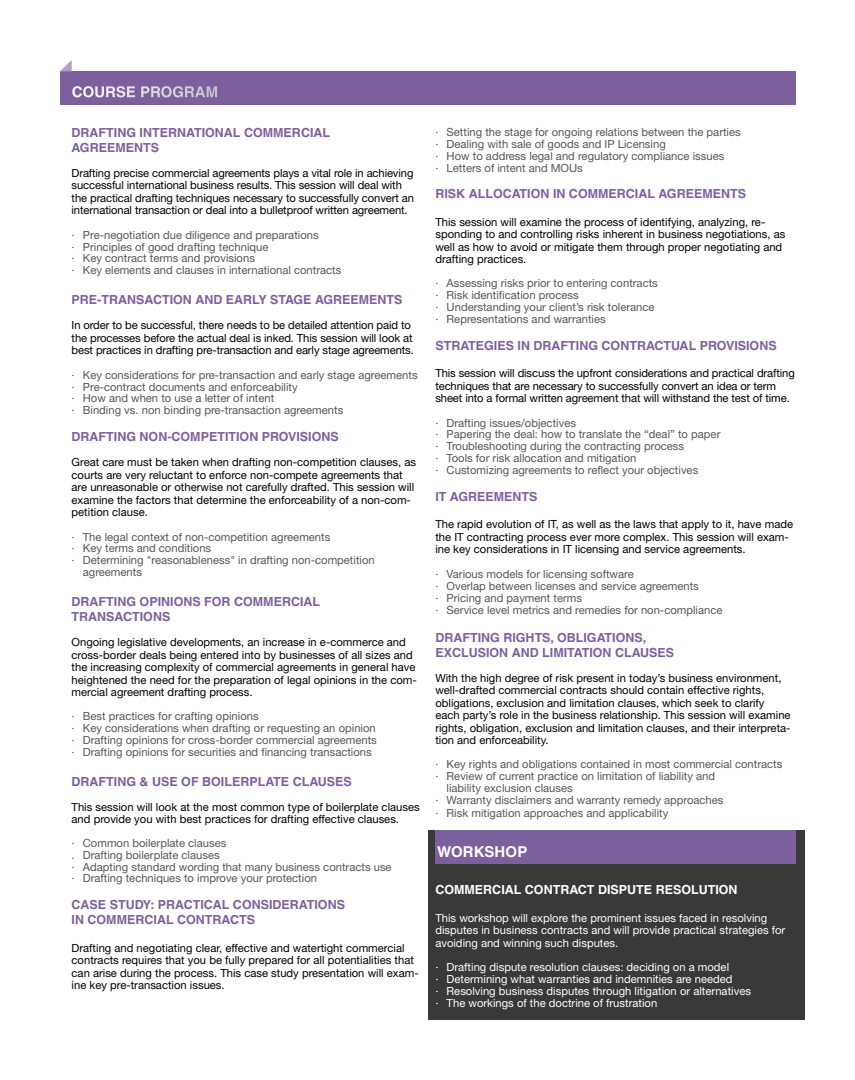
<style>
.page{position:relative;width:855px;height:1080px;background:#fff}
.page>*{position:absolute;margin:0;border:0;box-sizing:border-box;transform-origin:0 0}
.t1{font:700 15px "Helvetica";color:#fff}
.t2{font:700 12.5px/15px "Helvetica";color:#7c609e}
.t3{font:700 12.5px "Helvetica";color:#fff}
.t4{font:11.25px/12.5px "Helvetica Neue";color:#000}
.t5{font:11.25px/11.9px "Helvetica Neue";color:#565656}
.t6{font:11.25px/11.9px "Helvetica Neue";color:#fff}
</style>
<div class="page">
<div style="left:428px;top:830px;width:377px;height:190px;background:#393939"></div>
<div style="left:435px;top:830px;width:361px;height:34px;background:#7c609e"></div>
<div style="left:60px;top:71px;width:735px;height:34px;background:#7c609e"></div>
<svg style="left:60px;top:60px;width:12px;height:11px"></svg>
<h1 class="t1" style="left:72px;top:83px;width:148px">COURSE PROGRAM</h1>
<p class="t2" style="left:72px;top:125px;width:260px">DRAFTING INTERNATIONAL COMMERCIAL<br>AGREEMENTS</p>
<p class="t4" style="left:72px;top:166px;width:344px">Drafting precise commercial agreements plays a vital role in achieving successful international business results. This session will deal with the practical drafting techniques necessary to successfully convert an international transaction or deal into a bulletproof written agreement.</p>
<p class="t5" style="left:72px;top:229px;width:271px">· Pre-negotiation due diligence and preparations<br>· Principles of good drafting technique<br>· Key contract terms and provisions<br>· Key elements and clauses in international contracts</p>
<p class="t2" style="left:72px;top:292px;width:333px">PRE-TRANSACTION AND EARLY STAGE AGREEMENTS</p>
<p class="t4" style="left:72px;top:319px;width:344px">In order to be successful, there needs to be detailed attention paid to the processes before the actual deal is inked. This session will look at best practices in drafting pre-transaction and early stage agreements.</p>
<p class="t5" style="left:72px;top:369px;width:348px">· Key considerations for pre-transaction and early stage agreements · Pre-contract documents and enforceability<br>· How and when to use a letter of intent<br>· Binding vs. non binding pre-transaction agreements</p>
<p class="t2" style="left:72px;top:429px;width:269px">DRAFTING NON-COMPETITION PROVISIONS</p>
<p class="t4" style="left:72px;top:456px;width:346px">Great care must be taken when drafting non-competition clauses, as courts are very reluctant to enforce non-compete agreements that are unreasonable or otherwise not carefully drafted. This session will examine the factors that determine the enforceability of a non-com&shy;petition clause.</p>
<p class="t5" style="left:72px;top:530px;width:260px">· The legal context of non-competition agreements</p>
<p class="t5" style="left:72px;top:542px;width:141px">· Key terms and conditions</p>
<p class="t5" style="left:72px;top:554px;width:305px">· Determining "reasonableness" in drafting non-competition</p>
<p class="t5" style="left:83px;top:566px;width:61px">agreements</p>
<p class="t2" style="left:72px;top:594px;width:250px">DRAFTING OPINIONS FOR COMMERCIAL<br>TRANSACTIONS</p>
<p class="t4" style="left:72px;top:636px;width:347px">Ongoing legislative developments, an increase in e-commerce and cross-border deals being entered into by businesses of all sizes and the increasing complexity of commercial agreements in general have heightened the need for the preparation of legal opinions in the com&shy;mercial agreement drafting process.</p>
<p class="t5" style="left:72px;top:710px;width:307px">· Best practices for crafting opinions<br>· Key considerations when drafting or requesting an opinion · Drafting opinions for cross-border commercial agreements · Drafting opinions for securities and financing transactions</p>
<p class="t2" style="left:72px;top:773px;width:282px">DRAFTING &amp; USE OF BOILERPLATE CLAUSES</p>
<p class="t4" style="left:72px;top:800px;width:350px">This session will look at the most common type of boilerplate clauses and provide you with best practices for drafting effective clauses.</p>
<p class="t5" style="left:72px;top:837px;width:322px">· Common boilerplate clauses<br>. Drafting boilerplate clauses<br>· Adapting standard wording that many business contracts use · Drafting techniques to improve your protection</p>
<p class="t2" style="left:72px;top:897px;width:275px">CASE STUDY: PRACTICAL CONSIDERATIONS<br>IN COMMERCIAL CONTRACTS</p>
<p class="t4" style="left:72px;top:941px;width:349px">Drafting and negotiating clear, effective and watertight commercial contracts requires that you be fully prepared for all potentialities that can arise during the process. This case study presentation will exam&shy;ine key pre-transaction issues.</p>
<p class="t5" style="left:435px;top:126px;width:307px">· Setting the stage for ongoing relations between the parties · Dealing with sale of goods and IP Licensing<br>· How to address legal and regulatory compliance issues<br>· Letters of intent and MOUs</p>
<p class="t2" style="left:435px;top:186px;width:312px">RISK ALLOCATION IN COMMERCIAL AGREEMENTS</p>
<p class="t4" style="left:435px;top:216px;width:352px">This session will examine the process of identifying, analyzing, re&shy;sponding to and controlling risks inherent in business negotiations, as well as how to avoid or mitigate them through proper negotiating and drafting practices.</p>
<p class="t5" style="left:435px;top:277px;width:224px">· Assessing risks prior to entering contracts · Risk identification process<br>· Understanding your client’s risk tolerance · Representations and warranties</p>
<p class="t2" style="left:435px;top:338px;width:343px">STRATEGIES IN DRAFTING CONTRACTUAL PROVISIONS</p>
<p class="t4" style="left:435px;top:367px;width:361px">This session will discuss the upfront considerations and practical drafting techniques that are necessary to successfully convert an idea or term sheet into a formal written agreement that will withstand the test of time.</p>
<p class="t5" style="left:435px;top:417px;width:287px">· Drafting issues/objectives<br>· Papering the deal: how to translate the “deal” to paper · Troubleshooting during the contracting process<br>· Tools for risk allocation and mitigation<br>· Customizing agreements to reflect your objectives</p>
<p class="t2" style="left:435px;top:489px;width:104px">IT AGREEMENTS</p>
<p class="t4" style="left:435px;top:518px;width:359px">The rapid evolution of IT, as well as the laws that apply to it, have made the IT contracting process ever more complex. This session will exam&shy;ine key considerations in IT licensing and service agreements.</p>
<p class="t5" style="left:435px;top:568px;width:289px">· Various models for licensing software<br>· Overlap between licenses and service agreements<br>· Pricing and payment terms<br>· Service level metrics and remedies for non-compliance</p>
<p class="t2" style="left:435px;top:630px;width:240px">DRAFTING RIGHTS, OBLIGATIONS,<br>EXCLUSION AND LIMITATION CLAUSES</p>
<p class="t4" style="left:435px;top:671px;width:357px">With the high degree of risk present in today’s business environment, well-drafted commercial contracts should contain effective rights, obligations, exclusion and limitation clauses, which seek to clarify each party’s role in the business relationship. This session will examine rights, obligation, exclusion and limitation clauses, and their interpreta&shy;tion and enforceability.</p>
<p class="t5" style="left:435px;top:758px;width:348px">· Key rights and obligations contained in most commercial contracts</p>
<p class="t5" style="left:435px;top:770px;width:281px">· Review of current practice on limitation of liability and</p>
<p class="t5" style="left:447px;top:782px;width:128px">liability exclusion clauses</p>
<p class="t5" style="left:435px;top:794px;width:290px">· Warranty disclaimers and warranty remedy approaches</p>
<p class="t5" style="left:435px;top:807px;width:234px">· Risk mitigation approaches and applicability</p>
<h1 class="t1" style="left:437px;top:843px;width:92px">WORKSHOP</h1>
<p class="t3" style="left:435px;top:882px;width:304px">COMMERCIAL CONTRACT DISPUTE RESOLUTION</p>
<p class="t6" style="left:435px;top:911px;width:352px;line-height:12.5px">This workshop will explore the prominent issues faced in resolving disputes in business contracts and will provide practical strategies for avoiding and winning such disputes.</p>
<p class="t6" style="left:435px;top:961px;width:317px">· Drafting dispute resolution clauses: deciding on a model<br>· Determining what warranties and indemnities are needed<br>· Resolving business disputes through litigation or alternatives · The workings of the doctrine of frustration</p>
</div>
